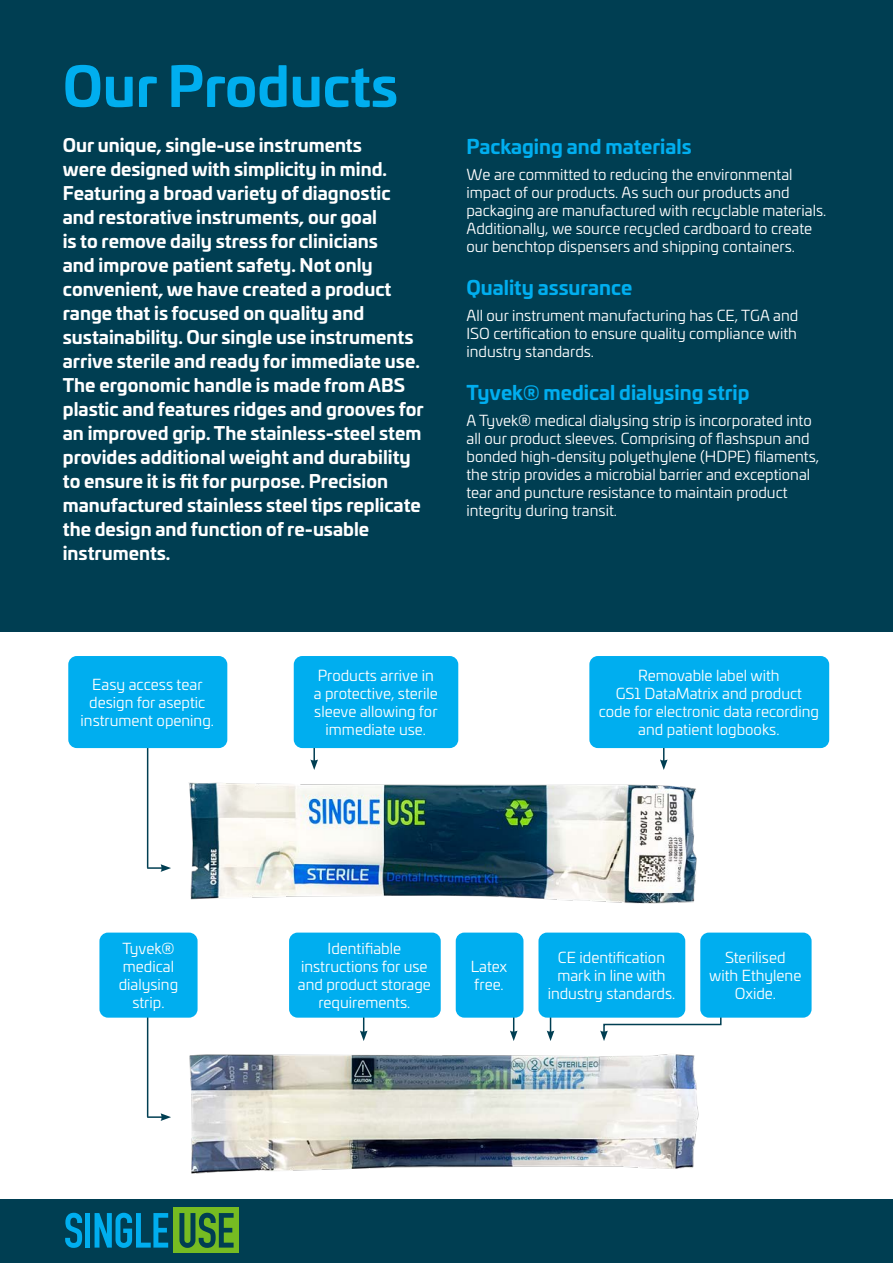
<style>
.page{position:relative;width:893px;height:1263px;background:#fff}
.page>*{position:absolute;margin:0;border:0;box-sizing:border-box;transform-origin:0 0}
.t1{font:700 54px "Univia Pro";color:#00aeef}
.t2{font:700 19.5px "Univia Pro";color:#00aeef}
.t3{font:700 18px/24px "Univia Pro";color:#fff}
.t4{font:15px/18px "Univia Pro";color:#fff;text-align:center}
</style>
<div class="page">
<div style="left:0;top:1199px;width:893px;height:64px;background:#003e52"></div>
<div style="left:0;top:0;width:893px;height:631px;background:#003e52"></div>
<img style="left:188px;top:782px;width:509px;height:122px">
<img style="left:189px;top:1054px;width:510px;height:120px">
<svg style="left:660px;top:748px;width:8px;height:22px"></svg>
<svg style="left:310px;top:748px;width:8px;height:22px"></svg>
<div style="left:294px;top:656px;width:164px;height:92px;background:#00aeef;border-radius:9px"></div>
<div style="left:589px;top:656px;width:240px;height:92px;background:#00aeef;border-radius:9px"></div>
<svg style="left:510px;top:1017px;width:8px;height:24px"></svg>
<svg style="left:547px;top:1018px;width:7px;height:23px"></svg>
<svg style="left:360px;top:1018px;width:8px;height:23px"></svg>
<svg style="left:600px;top:1014px;width:122px;height:27px"></svg>
<div style="left:456px;top:932px;width:67px;height:86px;background:#00aeef;border-radius:9px"></div>
<div style="left:538px;top:932px;width:147px;height:86px;background:#00aeef;border-radius:9px"></div>
<div style="left:289px;top:932px;width:152px;height:86px;background:#00aeef;border-radius:9px"></div>
<div style="left:700px;top:932px;width:112px;height:86px;background:#00aeef;border-radius:9px"></div>
<svg style="left:147px;top:864px;width:24px;height:8px"></svg>
<hr style="left:147px;top:740px;width:1px;height:128px;background:#003e52">
<div style="left:68px;top:656px;width:159px;height:92px;background:#00aeef;border-radius:9px"></div>
<svg style="left:147px;top:1113px;width:24px;height:8px"></svg>
<hr style="left:147px;top:997px;width:1px;height:120px;background:#003e52">
<div style="left:99px;top:932px;width:99px;height:86px;background:#00aeef;border-radius:9px"></div>
<div style="left:174px;top:1207px;width:65px;height:46px;background:#76bc22"></div>
<svg style="left:65px;top:1213px;width:17px;height:35px"></svg>
<div style="left:85px;top:1213px;width:5px;height:34px;background:#00aeef"></div>
<svg style="left:95px;top:1213px;width:73px;height:35px"></svg>
<svg style="left:179px;top:1213px;width:55px;height:35px"></svg>
<h1 class="t1" style="left:63px;top:43px;width:337px">Our Products</h1>
<p class="t3" style="left:63px;top:132px;width:362px">Our unique, single-use instruments<br>were designed with simplicity in mind.<br>Featuring a broad variety of diagnostic and restorative instruments, our goal<br>is to remove daily stress for clinicians<br>and improve patient safety. Not only convenient, we have created a product range that is focused on quality and sustainability. Our single use instruments arrive sterile and ready for immediate use.<br>The ergonomic handle is made from ABS plastic and features ridges and grooves for an improved grip. The stainless-steel stem provides additional weight and durability to ensure it is fit for purpose. Precision manufactured stainless steel tips replicate the design and function of re-usable instruments.</p>
<h2 class="t2" style="left:466px;top:131px;width:227px">Packaging and materials</h2>
<p class="t4" style="left:466px;top:165px;width:361px;text-align:left">We are committed to reducing the environmental impact of our products. As such our products and packaging are manufactured with recyclable materials.<br>Additionally, we source recycled cardboard to create our benchtop dispensers and shipping containers.</p>
<h2 class="t2" style="left:466px;top:272px;width:167px">Quality assurance</h2>
<p class="t4" style="left:466px;top:306px;width:333px;text-align:justify">All our instrument manufacturing has CE, TGA and ISO certification to ensure quality compliance with industry standards.</p>
<h2 class="t2" style="left:466px;top:377px;width:285px">Tyvek® medical dialysing strip</h2>
<p class="t4" style="left:466px;top:411px;width:354px;text-align:left">A Tyvek® medical dialysing strip is incorporated into all our product sleeves. Comprising of flashspun and bonded high-density polyethylene (HDPE) filaments, the strip provides a microbial barrier and exceptional tear and puncture resistance to maintain product integrity during transit.</p>
<p class="t4" style="left:81px;top:675px;width:135px">Easy access tear design for aseptic instrument opening.</p>
<p class="t4" style="left:119px;top:939px;width:61px">Tyvek® medical dialysing strip.</p>
<p class="t4" style="left:314px;top:666px;width:126px">Products arrive in a protective, sterile sleeve allowing for immediate use.</p>
<p class="t4" style="left:599px;top:666px;width:222px">Removable label with<br>GS1 DataMatrix and product code for electronic data recording and patient logbooks.</p>
<p class="t4" style="left:298px;top:939px;width:135px">Identifiable instructions for use and product storage requirements.</p>
<p class="t4" style="left:709px;top:948px;width:94px">Sterilised with Ethylene<br>Oxide.</p>
<p class="t4" style="left:471px;top:957px;width:38px;text-align:left">Latex free.</p>
<p class="t4" style="left:548px;top:948px;width:129px">CE identification mark in line with industry standards.</p>
</div>
